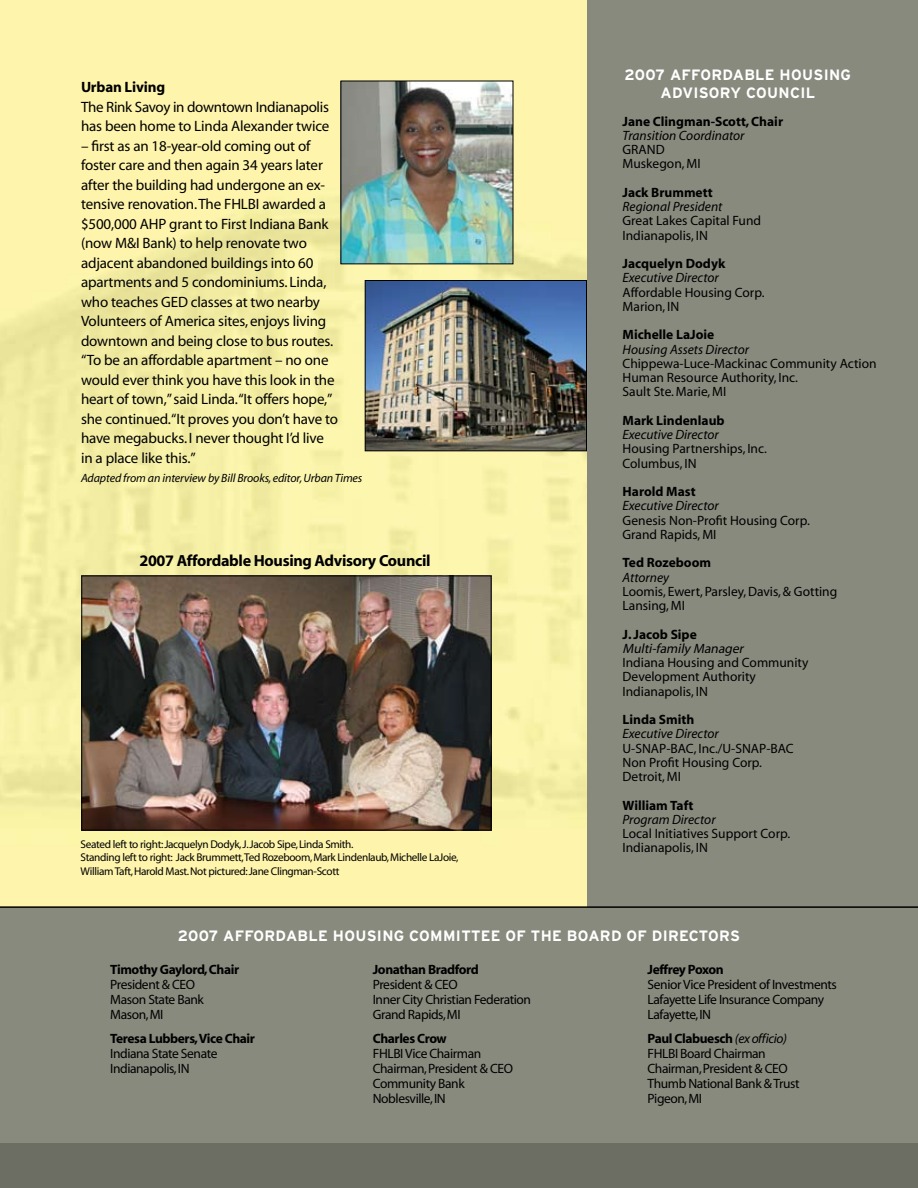
<style>
.page{position:relative;width:918px;height:1188px;background:#898a7e}
.page>*{position:absolute;margin:0;border:0;box-sizing:border-box;transform-origin:0 0}
.t1{font:700 16.2px "Myriad";letter-spacing:-.02em;color:#000}
.t2{font:15px/19.5px "Myriad";letter-spacing:-.01em;color:#000}
.t3{font:700 15px/18px "Interstate";letter-spacing:.02em;color:#fff;text-align:center}
.t4{font:700 15px "Myriad";letter-spacing:-.01em;color:#000}
.t5{font:13.5px/14.2px "Myriad";letter-spacing:-.005em;color:#000}
.t6{font:13.5px/15px "Myriad";letter-spacing:-.03em;color:#000}
.t7{font:italic 13.5px "Myriad";color:#000}
.t8{font:700 13.5px "Myriad";color:#000}
.t9{font:700 13.5px "Myriad";letter-spacing:-.03em;color:#000}
.t10{font:700 13.5px "Myriad";letter-spacing:-.035em;color:#000}
.t11{font:italic 13.5px "Myriad";color:#000}
.t12{font:italic 12px "Myriad";letter-spacing:-.01em;color:#000}
.t13{font:11.25px/13.5px "Myriad";letter-spacing:-.03em;color:#000}
.s1{font-weight:700}
.s2{font-style:italic}
</style>
<div class="page">
<img style="left:0;top:0;width:586px;height:906px">
<hr style="left:0;top:906px;width:918px;height:2px;background:#000">
<div style="left:0;top:1143px;width:918px;height:45px;background:#6c6e64"></div>
<img style="left:343px;top:83px;width:168px;height:179px">
<img style="left:83px;top:578px;width:407px;height:250px">
<div style="left:81px;top:576px;width:411px;height:254px;border:1px solid #000"></div>
<img style="left:367px;top:282px;width:218px;height:167px">
<div style="left:365px;top:280px;width:222px;height:171px;border:1px solid #000"></div>
<p class="t4" style="left:81px;top:79px;width:86px">Urban Living</p>
<p class="t2" style="left:81px;top:98px;width:250px">The Rink Savoy in downtown Indianapolis has been home to Linda Alexander twice</p>
<p class="t2" style="left:81px;top:137px;width:259px">– first as an 18-year-old coming out of foster care and then again 34 years later after the building had undergone an ex&shy;tensive renovation. The FHLBI awarded a $500,000 AHP grant to First Indiana Bank (now M&amp;I Bank) to help renovate two adjacent abandoned buildings into 60 apartments and 5 condominiums. Linda, who teaches GED classes at two nearby Volunteers of America sites, enjoys living downtown and being close to bus routes. “To be an affordable apartment – no one would ever think you have this look in the heart of town,” said Linda.“It offers hope,” she continued.“It proves you don’t have to have megabucks. I never thought I’d live in a place like this.”</p>
<p class="t12" style="left:81px;top:472px;width:283px">Adapted from an interview by Bill Brooks, editor, Urban Times</p>
<p class="t1" style="left:139px;top:552px;width:293px">2007 Affordable Housing Advisory Council</p>
<p class="t13" style="left:81px;top:838px;width:379px">Seated left to right: Jacquelyn Dodyk, J. Jacob Sipe, Linda Smith.<br>Standing left to right: Jack Brummett,Ted Rozeboom, Mark Lindenlaub, Michelle LaJoie,<br>William Taft, Harold Mast. Not pictured: Jane Clingman-Scott</p>
<p class="t3" style="left:625px;top:65px;width:228px">2007 AFFORDABLE HOUSING<br>ADVISORY COUNCIL</p>
<p class="t8" style="left:623px;top:114px;width:162px">Jane Clingman-Scott, Chair</p>
<p class="t7" style="left:623px;top:129px;width:124px">Transition Coordinator</p>
<p class="t5" style="left:623px;top:143px;width:80px">GRAND<br>Muskegon, MI</p>
<p class="t8" style="left:623px;top:185px;width:92px">Jack Brummett</p>
<p class="t7" style="left:623px;top:200px;width:101px">Regional President</p>
<p class="t5" style="left:623px;top:214px;width:140px">Great Lakes Capital Fund<br>Indianapolis, IN</p>
<p class="t8" style="left:623px;top:257px;width:104px">Jacquelyn Dodyk</p>
<p class="t7" style="left:623px;top:271px;width:98px">Executive Director</p>
<p class="t5" style="left:623px;top:285px;width:143px">Affordable Housing Corp.<br>Marion, IN</p>
<p class="t8" style="left:623px;top:328px;width:93px">Michelle LaJoie</p>
<p class="t7" style="left:623px;top:342px;width:128px">Housing Assets Director</p>
<p class="t5" style="left:623px;top:357px;width:256px">Chippewa-Luce-Mackinac Community Action<br>Human Resource Authority, Inc.<br>Sault Ste. Marie, MI</p>
<p class="t8" style="left:623px;top:413px;width:104px">Mark Lindenlaub</p>
<p class="t7" style="left:623px;top:428px;width:98px">Executive Director</p>
<p class="t5" style="left:623px;top:442px;width:146px">Housing Partnerships, Inc.<br>Columbus, IN</p>
<p class="t8" style="left:623px;top:485px;width:75px">Harold Mast</p>
<p class="t7" style="left:623px;top:499px;width:98px">Executive Director</p>
<p class="t5" style="left:623px;top:513px;width:189px">Genesis Non-Profit Housing Corp.<br>Grand Rapids, MI</p>
<p class="t8" style="left:623px;top:556px;width:90px">Ted Rozeboom</p>
<p class="t7" style="left:623px;top:570px;width:48px">Attorney</p>
<p class="t5" style="left:623px;top:585px;width:216px">Loomis, Ewert, Parsley, Davis, &amp; Gotting<br>Lansing, MI</p>
<p class="t8" style="left:623px;top:627px;width:76px">J. Jacob Sipe</p>
<p class="t11" style="left:623px;top:642px;width:125px">Multi-family Manager</p>
<p class="t5" style="left:623px;top:656px;width:188px">Indiana Housing and Community<br>Development Authority<br>Indianapolis, IN</p>
<p class="t8" style="left:623px;top:713px;width:73px">Linda Smith</p>
<p class="t7" style="left:623px;top:727px;width:98px">Executive Director</p>
<p class="t5" style="left:623px;top:741px;width:173px">U-SNAP-BAC, Inc./U-SNAP-BAC<br>Non Profit Housing Corp.<br>Detroit, MI</p>
<p class="t8" style="left:623px;top:798px;width:72px">William Taft</p>
<p class="t7" style="left:623px;top:813px;width:95px">Program Director</p>
<p class="t5" style="left:623px;top:827px;width:169px">Local Initiatives Support Corp.<br>Indianapolis, IN</p>
<p class="t3" style="left:178px;top:926px;width:564px">2007 AFFORDABLE HOUSING COMMITTEE OF THE BOARD OF DIRECTORS</p>
<p class="t9" style="left:110px;top:962px;width:130px">Timothy Gaylord, Chair</p>
<p class="t6" style="left:110px;top:977px;width:95px">President &amp; CEO<br>Mason State Bank<br>Mason, MI</p>
<p class="t9" style="left:110px;top:1031px;width:146px">Teresa Lubbers, Vice Chair</p>
<p class="t6" style="left:110px;top:1046px;width:109px">Indiana State Senate<br>Indianapolis, IN</p>
<p class="t9" style="left:373px;top:962px;width:108px">Jonathan Bradford</p>
<p class="t6" style="left:373px;top:977px;width:160px">President &amp; CEO<br>Inner City Christian Federation<br>Grand Rapids, MI</p>
<p class="t10" style="left:373px;top:1031px;width:76px">Charles Crow</p>
<p class="t6" style="left:373px;top:1046px;width:142px">FHLBI Vice Chairman<br>Chairman, President &amp; CEO<br>Community Bank<br>Noblesville, IN</p>
<p class="t10" style="left:648px;top:963px;width:78px">Jeffrey Poxon</p>
<p class="t6" style="left:648px;top:978px;width:191px">Senior Vice President of Investments<br>Lafayette Life Insurance Company<br>Lafayette, IN</p>
<p class="t6" style="left:648px;top:1032px;width:153px"><span class="s1">Paul Clabuesch</span> <span class="s2">(ex officio)<br></span>FHLBI Board Chairman<br>Chairman, President &amp; CEO<br>Thumb National Bank &amp; Trust<br>Pigeon, MI</p>
</div>
